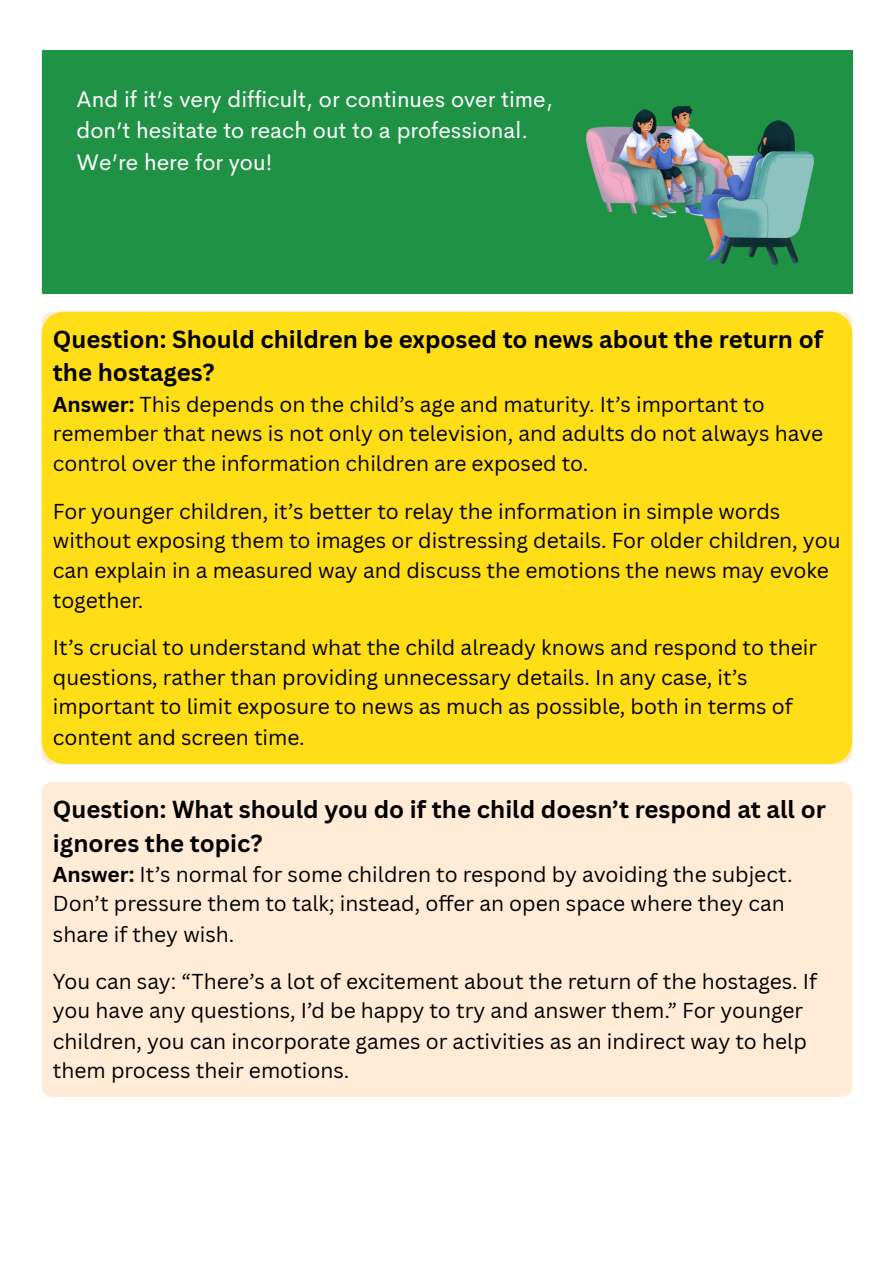
<style>
.page{position:relative;width:894px;height:1263px;background:#fff}
.page>*{position:absolute;margin:0;border:0;box-sizing:border-box;transform-origin:0 0}
.t1{font:700 24px/33.8px "Canva Sans";color:#000}
.t2{font:22.65px "Cerebri Sans";color:#fff}
.t3{font:21px/29.7px "Canva Sans";color:#000}
.s1{font-weight:700}
</style>
<div class="page">
<div style="left:42px;top:51px;width:810px;height:243px;background:#209246"></div>
<img style="left:586px;top:107px;width:227px;height:157px">
<div style="left:42px;top:312px;width:810px;height:452px;background:#ffde17"></div>
<div style="left:42px;top:782px;width:810px;height:315px;background:#ffebd6"></div>
<p class="t2" style="left:77px;top:84px;width:477px">And if it’s very difficult, or continues over time,</p>
<p class="t2" style="left:77px;top:116px;width:453px">don’t hesitate to reach out to a professional.</p>
<p class="t2" style="left:77px;top:147px;width:198px">We’re here for you!</p>
<h1 class="t1" style="left:53px;top:321px;width:771px">Question: Should children be exposed to news about the return of the hostages?</h1>
<h1 class="t3" style="left:53px;top:389px;width:771px"><span class="s1">Answer:</span> This depends on the child’s age and maturity. It’s important to remember that news is not only on television, and adults do not always have control over the information children are exposed to.</h1>
<p class="t3" style="left:53px;top:496px;width:788px">For younger children, it’s better to relay the information in simple words without exposing them to images or distressing details. For older children, you can explain in a measured way and discuss the emotions the news may evoke together.</p>
<p class="t3" style="left:53px;top:632px;width:765px">It’s crucial to understand what the child already knows and respond to their questions, rather than providing unnecessary details. In any case, it’s important to limit exposure to news as much as possible, both in terms of content and screen time.</p>
<h1 class="t1" style="left:53px;top:792px;width:774px">Question: What should you do if the child doesn’t respond at all or ignores the topic?</h1>
<h1 class="t3" style="left:53px;top:859px;width:741px"><span class="s1">Answer:</span> It’s normal for some children to respond by avoiding the subject.<br>Don’t pressure them to talk; instead, offer an open space where they can share if they wish.</h1>
<p class="t3" style="left:53px;top:966px;width:765px">You can say: “There’s a lot of excitement about the return of the hostages. If you have any questions, I’d be happy to try and answer them.” For younger children, you can incorporate games or activities as an indirect way to help them process their emotions.</p>
</div>
